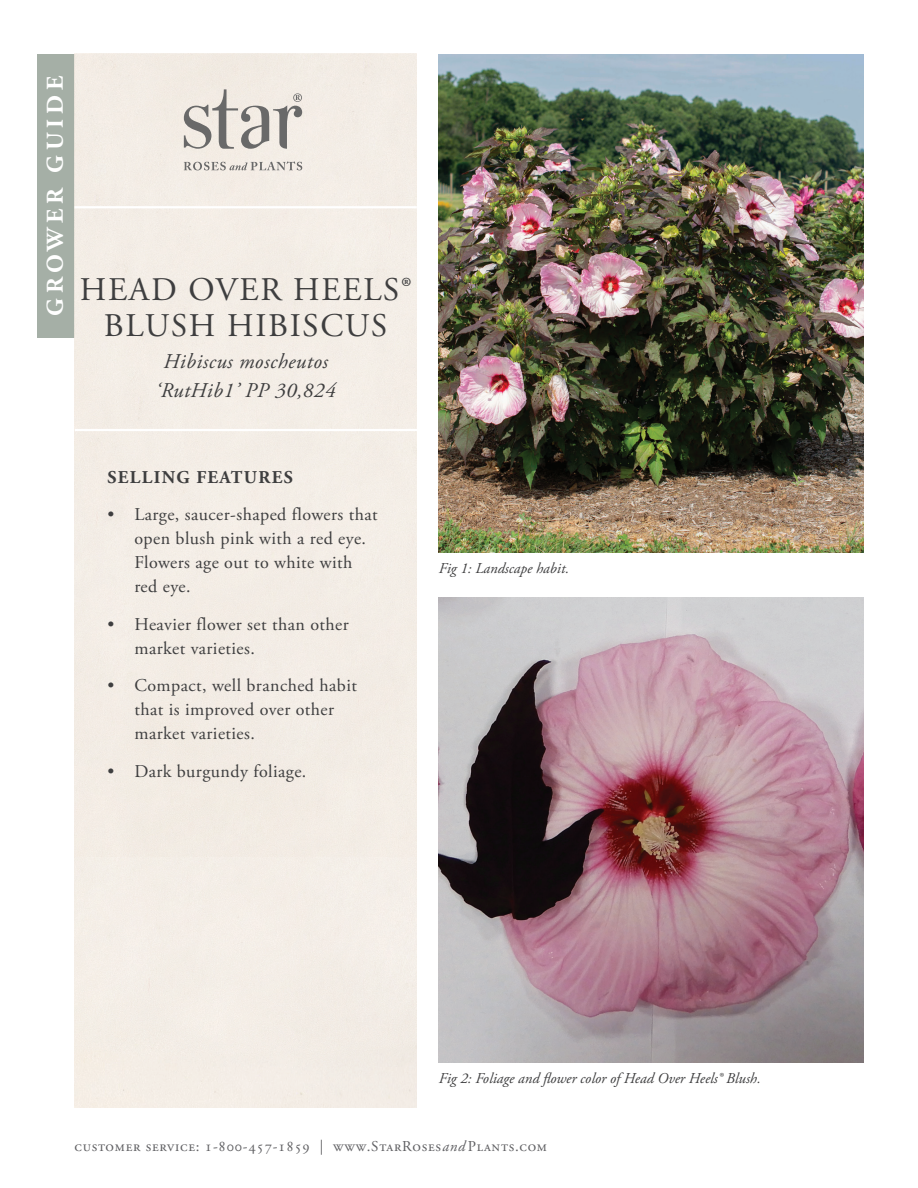
<style>
.page{position:relative;width:918px;height:1188px;background:#fff}
.page>*{position:absolute;margin:0;border:0;box-sizing:border-box;transform-origin:0 0}
.t1{font:33px/36px "Adobe Garamond Pro";letter-spacing:.05em;color:#3e3e3f;text-align:center}
.t2{font:700 24px "Adobe Garamond Pro";letter-spacing:.2em;color:#fff}
.t3{font:italic 21px/28.5px "Adobe Garamond Pro";letter-spacing:.025em;color:#3e3e3f;text-align:center}
.t4{font:18px/24px "Adobe Garamond Pro";letter-spacing:.025em;color:#3e3e3f}
.t5{font:700 18px "Adobe Garamond Pro";letter-spacing:.075em;color:#3e3e3f}
.t6{font:italic 15px "Adobe Garamond Pro";color:#3e3e3f}
.t7{font:15px "Adobe Garamond Pro";letter-spacing:.05em;color:#5f5f62}
.s1{font-style:italic}
</style>
<div class="page">
<div style="left:37px;top:54px;width:38px;height:284px;background:#a5afa6"></div>
<img style="left:439px;top:54px;width:425px;height:499px">
<img style="left:439px;top:597px;width:425px;height:466px">
<svg style="left:184px;top:161px;width:118px;height:9px"></svg>
<svg style="left:184px;top:89px;width:118px;height:60px;background:#cdc8c2"></svg>
<h2 class="t2" style="left:41px;top:316px;width:241px;rotate:-90deg">GROWER GUIDE</h2>
<h1 class="t1" style="left:80px;top:273px;width:333px">HEAD OVER HEELS®<br>BLUSH HIBISCUS</h1>
<p class="t3" style="left:156px;top:348px;width:181px">Hibiscus moscheutos ‘RutHib1’ PP 30,824</p>
<p class="t5" style="left:108px;top:467px;width:187px">SELLING FEATURES</p>
<p class="t4" style="left:134px;top:503px;width:245px;text-indent:-27px">• Large, saucer-shaped flowers that open blush pink with a red eye.<br>Flowers age out to white with red eye.</p>
<p class="t4" style="left:134px;top:613px;width:216px;text-indent:-27px">• Heavier flower set than other market varieties.</p>
<p class="t4" style="left:134px;top:674px;width:224px;text-indent:-27px">• Compact, well branched habit that is improved over other market varieties.</p>
<p class="t4" style="left:107px;top:760px;width:201px">• Dark burgundy foliage.</p>
<p class="t6" style="left:439px;top:559px;width:132px">Fig 1: Landscape habit.</p>
<p class="t6" style="left:439px;top:1069px;width:323px">Fig 2: Foliage and flower color of Head Over Heels® Blush.</p>
<p class="t7" style="left:75px;top:1137px;width:474px">customer service: 1-800-457-1859 | www.StarRoses<span class="s1">and</span> Plants.com</p>
</div>
